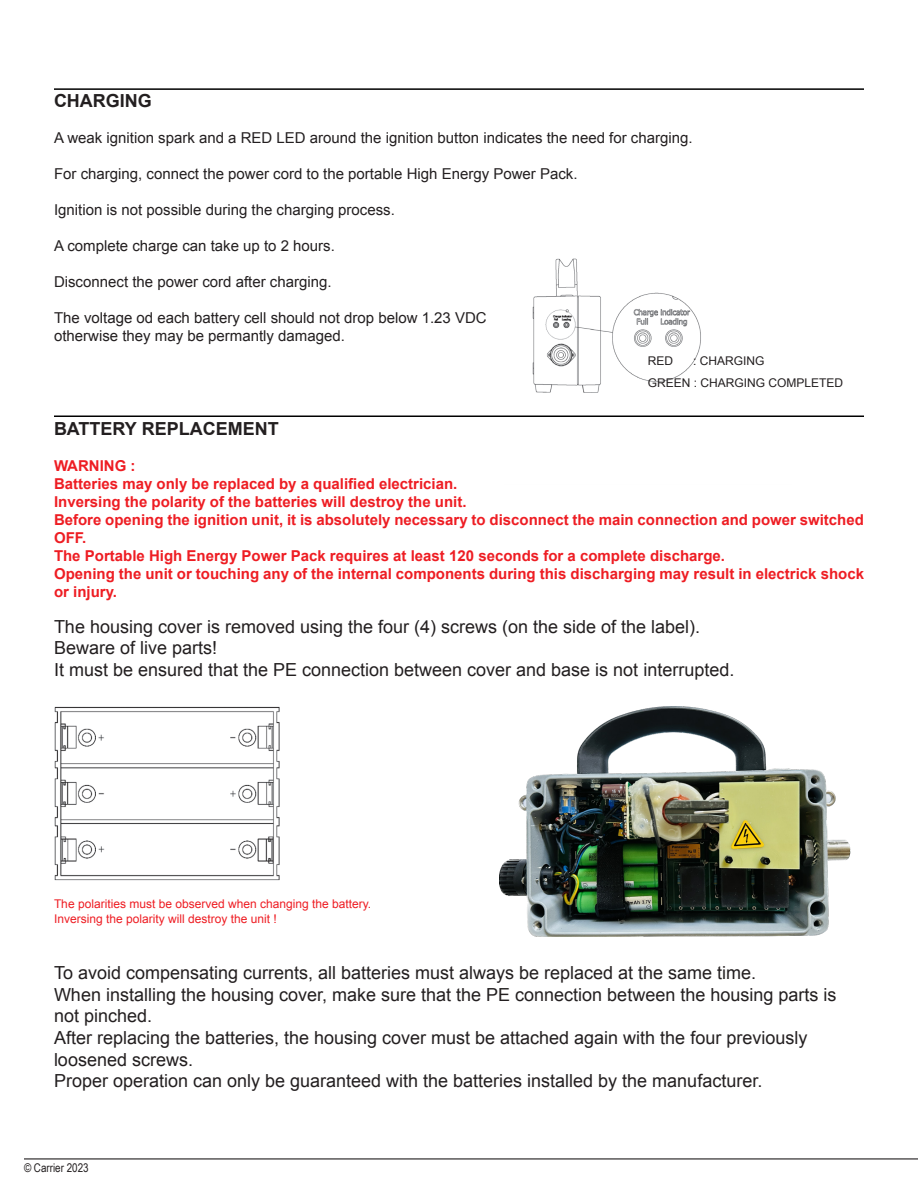
<style>
.page{position:relative;width:918px;height:1188px;background:#fff}
.page>*{position:absolute;margin:0;border:0;box-sizing:border-box;transform-origin:0 0}
.t1{font:18px/21.6px "Arial";color:#231f20}
.Technical_Bulletin_Paragraph_1{font:700 18px "Arial";color:#231f20}
.t2{font:700 15px/18px "Arial";color:#ee1d23}
.t3{font:15px "Arial";color:#231f20}
.t4{font:12px "Arial";color:#ee1d23}
.t5{font:12px "Arial";color:#231f20}
.t6{font:12px "Arial Narrow";color:#231f20}
</style>
<div class="page">
<hr style="left:24px;top:1158px;width:894px;height:2px;background:#231f20">
<img style="left:505px;top:258px;width:286px;height:158px">
<hr style="left:54px;top:88px;width:810px;height:2px;background:#000">
<hr style="left:54px;top:416px;width:810px;height:1px;background:#000">
<img style="left:54px;top:707px;width:225px;height:174px">
<img style="left:500px;top:706px;width:350px;height:231px">
<p class="Technical_Bulletin_Paragraph_1" style="left:54px;top:89px;width:99px">CHARGING</p>
<p class="t3" style="left:54px;top:128px;width:640px">A weak ignition spark and a RED LED around the ignition button indicates the need for charging.</p>
<p class="t3" style="left:54px;top:164px;width:525px">For charging, connect the power cord to the portable High Energy Power Pack.</p>
<p class="t3" style="left:54px;top:200px;width:342px">Ignition is not possible during the charging process.</p>
<p class="t3" style="left:54px;top:236px;width:282px">A complete charge can take up to 2 hours.</p>
<p class="t3" style="left:54px;top:272px;width:279px">Disconnect the power cord after charging.</p>
<p class="t3" style="left:54px;top:308px;width:434px">The voltage od each battery cell should not drop below 1.23 VDC</p>
<p class="t3" style="left:54px;top:326px;width:292px">otherwise they may be permantly damaged.</p>
<p class="t5" style="left:648px;top:353px;width:27px">RED</p>
<p class="t5" style="left:693px;top:353px;width:73px">: CHARGING</p>
<p class="t5" style="left:648px;top:375px;width:197px">GREEN : CHARGING COMPLETED</p>
<p class="Technical_Bulletin_Paragraph_1" style="left:54px;top:417px;width:226px">BATTERY REPLACEMENT</p>
<p class="t2" style="left:54px;top:458px;width:83px">WARNING :</p>
<p class="t2" style="left:54px;top:476px;width:405px">Batteries may only be replaced by a qualified electrician.</p>
<p class="t2" style="left:54px;top:494px;width:414px">Inversing the polarity of the batteries will destroy the unit.</p>
<p class="t2" style="left:54px;top:512px;width:812px">Before opening the ignition unit, it is absolutely necessary to disconnect the main connection and power switched<br>OFF.</p>
<p class="t2" style="left:54px;top:548px;width:673px">The Portable High Energy Power Pack requires at least 120 seconds for a complete discharge.</p>
<p class="t2" style="left:54px;top:566px;width:812px">Opening the unit or touching any of the internal components during this discharging may result in electrick shock or injury.</p>
<p class="t1" style="left:54px;top:616px;width:648px">The housing cover is removed using the four (4) screws (on the side of the label).</p>
<p class="t1" style="left:54px;top:637px;width:165px">Beware of live parts!</p>
<p class="t1" style="left:54px;top:659px;width:682px">It must be ensured that the PE connection between cover and base is not interrupted.</p>
<p class="t4" style="left:54px;top:896px;width:319px">The polarities must be observed when changing the battery.</p>
<p class="t4" style="left:54px;top:911px;width:224px">Inversing the polarity will destroy the unit !</p>
<p class="t1" style="left:54px;top:962px;width:704px">To avoid compensating currents, all batteries must always be replaced at the same time.</p>
<p class="t1" style="left:54px;top:984px;width:784px">When installing the housing cover, make sure that the PE connection between the housing parts is not pinched.</p>
<p class="t1" style="left:54px;top:1027px;width:755px">After replacing the batteries, the housing cover must be attached again with the four previously loosened screws.</p>
<p class="t1" style="left:54px;top:1070px;width:710px">Proper operation can only be guaranteed with the batteries installed by the manufacturer.</p>
<p class="t6" style="left:24px;top:1159px;width:66px">© Carrier 2023</p>
</div>
